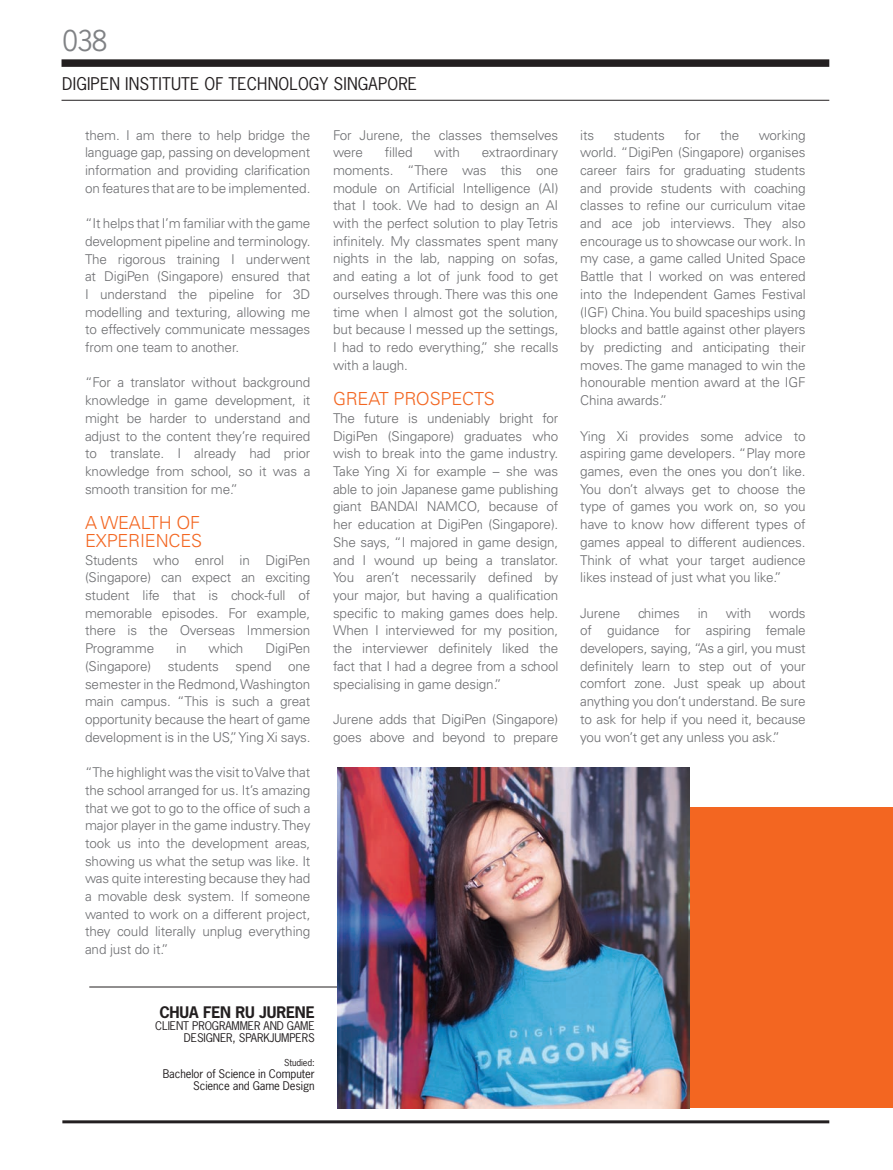
<style>
.page{position:relative;width:893px;height:1170px;background:#fff}
.page>*{position:absolute;margin:0;border:0;box-sizing:border-box;transform-origin:0 0}
.t1{font:27px "News Gothic Std";color:#808285}
.t2{font:300 18px/17.7px "Univers LT Std";letter-spacing:-.01em;color:#f36621}
.t3{font:16.5px "News Gothic Std";letter-spacing:.01em;color:#231f20}
.t4{font:700 15px "News Gothic Std";letter-spacing:-.01em;color:#231f20}
.t5{font:300 13.5px/17.7px "Univers LT Std";letter-spacing:-.01em;color:#6c6d70;text-align:justify}
.t6{font:11.25px/12px "News Gothic Std";letter-spacing:-.01em;color:#231f20;text-align:right}
.t7{font:9px "News Gothic Std";letter-spacing:-.01em;color:#231f20}
</style>
<div class="page">
<div style="left:62px;top:59px;width:767px;height:8px;background:#231f20"></div>
<hr style="left:62px;top:100px;width:767px;height:1px;background:#231f20">
<hr style="left:62px;top:1120px;width:767px;height:3px;background:#231f20">
<div style="left:651px;top:807px;width:242px;height:301px;background:#f36621"></div>
<hr style="left:89px;top:986px;width:250px;height:1px;background:#231f20">
<img style="left:337px;top:767px;width:352px;height:341px">
<h1 class="t1" style="left:62px;top:24px;width:47px">038</h1>
<p class="t3" style="left:62px;top:73px;width:356px">DIGIPEN INSTITUTE OF TECHNOLOGY SINGAPORE</p>
<p class="t5" style="left:85px;top:126px;width:227px">them. I am there to help bridge the language gap, passing on development information and providing clarification on features that are to be implemented.</p>
<p class="t5" style="left:85px;top:214px;width:227px">“It helps that I’m familiar with the game development pipeline and terminology.<br>The rigorous training I underwent at DigiPen (Singapore) ensured that I understand the pipeline for 3D modelling and texturing, allowing me to effectively communicate messages from one team to another.</p>
<p class="t5" style="left:85px;top:374px;width:227px">“For a translator without background knowledge in game development, it might be harder to understand and adjust to the content they’re required to translate. I already had prior knowledge from school, so it was a smooth transition for me.”</p>
<h2 class="t2" style="left:85px;top:514px;width:119px">A WEALTH OF<br>EXPERIENCES</h2>
<p class="t5" style="left:85px;top:551px;width:227px">Students who enrol in DigiPen (Singapore) can expect an exciting student life that is chock-full of memorable episodes. For example, there is the Overseas Immersion Programme</p>
<p class="t5" style="left:85px;top:639px;width:227px;text-indent:180px">DigiPen (Singapore) students spend one semester in the Redmond, Washington main campus. “This is such a great opportunity because the heart of game development is in the US,” Ying Xi says.</p>
<p class="t5" style="left:85px;top:763px;width:227px">“The highlight was the visit to Valve that the school arranged for us. It’s amazing that we got to go to the office of such a major player in the game industry. They took us into the development areas, showing us what the setup was like. It was quite interesting because they had a movable desk system. If someone wanted to work on a different project, they could literally unplug everything and just do it.”</p>
<p class="t5" style="left:176px;top:639px;width:12px">in</p>
<p class="t5" style="left:209px;top:639px;width:36px">which</p>
<p class="t5" style="left:333px;top:126px;width:227px">For Jurene, the classes themselves were</p>
<p class="t5" style="left:385px;top:144px;width:29px">filled</p>
<p class="t5" style="left:434px;top:144px;width:27px">with</p>
<p class="t5" style="left:333px;top:144px;width:227px;text-indent:149px">extraordinary moments. “There was this one module on Artificial Intelligence (AI) that I took. We had to design an AI with the perfect solution to play Tetris infinitely. My classmates spent many nights in the lab, napping on sofas, and eating a lot of junk food to get ourselves through. There was this one time when I almost got the solution, but because I messed up the settings, I had to redo everything,” she recalls with a laugh.</p>
<h2 class="t2" style="left:333px;top:390px;width:163px">GREAT PROSPECTS</h2>
<p class="t5" style="left:333px;top:409px;width:227px">The future is undeniably bright for DigiPen (Singapore) graduates who wish to break into the game industry.<br>Take Ying Xi for example – she was able to join Japanese game publishing giant BANDAI NAMCO, because of her education at DigiPen (Singapore).<br>She says, “I majored in game design, and I wound up being a translator.<br>You aren’t necessarily defined by your major, but having a qualification specific to making games does help.<br>When I interviewed for my position, the interviewer definitely liked the fact that I had a degree from a school specialising in game design.”</p>
<p class="t5" style="left:333px;top:710px;width:227px">Jurene adds that DigiPen (Singapore) goes above and beyond to prepare</p>
<p class="t4" style="left:159px;top:1002px;width:157px">CHUA FEN RU JURENE</p>
<p class="t6" style="left:155px;top:1019px;width:161px">CLIENT PROGRAMMER AND GAME<br>DESIGNER, SPARKJUMPERS</p>
<p class="t7" style="left:284px;top:1056px;width:32px">Studied:</p>
<p class="t6" style="left:163px;top:1067px;width:153px">Bachelor of Science in Computer<br>Science and Game Design</p>
<p class="t5" style="left:580px;top:126px;width:15px">its</p>
<p class="t5" style="left:614px;top:126px;width:53px">students</p>
<p class="t5" style="left:684px;top:126px;width:17px">for</p>
<p class="t5" style="left:720px;top:126px;width:21px">the</p>
<p class="t5" style="left:580px;top:126px;width:227px;text-indent:178px">working world. “DigiPen (Singapore) organises career fairs for graduating students and provide students with coaching classes to refine our curriculum vitae and ace job interviews. They also encourage us to showcase our work. In my case, a game called United Space Battle that I worked on was entered into the Independent Games Festival (IGF) China. You build spaceships using blocks and battle against other players by predicting and anticipating their moves. The game managed to win the honourable mention award at the IGF China awards.”</p>
<p class="t5" style="left:580px;top:427px;width:227px">Ying Xi provides some advice to aspiring game developers. “Play more games, even the ones you don’t like.<br>You don’t always get to choose the type of games you work on, so you have to know how different types of games appeal to different audiences.<br>Think of what your target audience likes instead of just what you like.”</p>
<p class="t5" style="left:580px;top:604px;width:41px">Jurene</p>
<p class="t5" style="left:638px;top:604px;width:43px">chimes</p>
<p class="t5" style="left:698px;top:604px;width:12px">in</p>
<p class="t5" style="left:726px;top:604px;width:27px">with</p>
<p class="t5" style="left:580px;top:604px;width:227px;text-indent:189px">words of guidance for aspiring female developers, saying, “As a girl, you must definitely learn to step out of your comfort zone. Just speak up about anything you don’t understand. Be sure to ask for help if you need it, because you won’t get any unless you ask.”</p>
</div>
